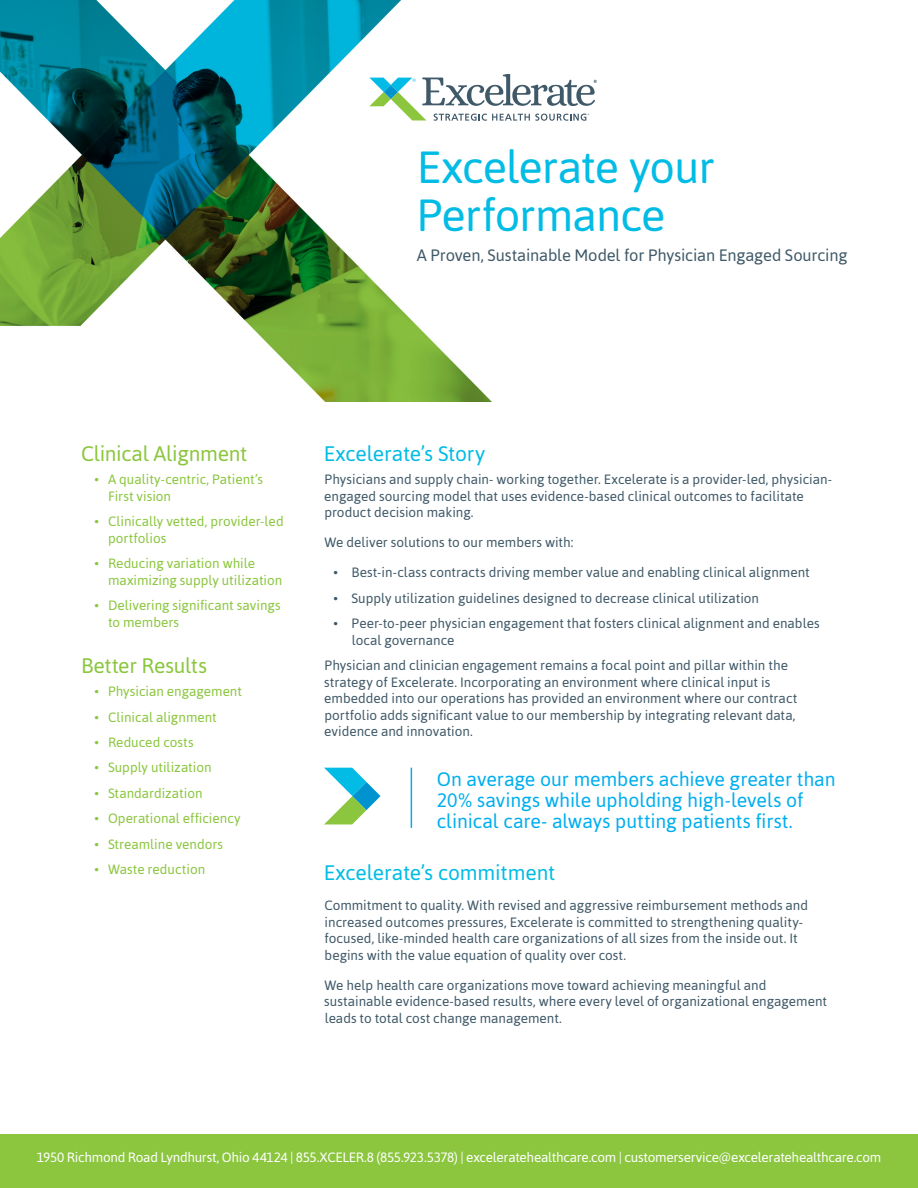
<style>
.page{position:relative;width:918px;height:1188px;background:#fff}
.page>*{position:absolute;margin:0;border:0;box-sizing:border-box;transform-origin:0 0}
.t1{font:45px/48px "Asap";letter-spacing:-.02em;color:#02bce5}
.Blue_-_Blue_TItle{font:21px "Asap";letter-spacing:-.005em;color:#02bce5}
.Blue_-_Blue_TItle-2{font:21px "Asap";letter-spacing:-.015em;color:#8bc63e}
.Body_Text{font:19.5px/21px "Asap";letter-spacing:-.005em;color:#00aeef}
.t2{font:16.5px "Asap";letter-spacing:-.01em;color:#405968}
.t3{font:13.5px/16.5px "Asap";color:#405968}
.t4{font:13.5px/16.5px "Asap";color:#8bc63e}
.t5{font:13.5px "Asap";letter-spacing:-.02em;color:#fff}
</style>
<div class="page">
<img style="left:0;top:0;width:511px;height:402px">
<svg style="left:369px;top:75px;width:228px;height:46px"></svg>
<div style="left:0;top:1135px;width:918px;height:53px;background:#8bc63e"></div>
<hr style="left:411px;top:768px;width:1px;height:60px;background:#00aeef">
<svg style="left:324px;top:768px;width:57px;height:56px"></svg>
<p class="t1" style="left:417px;top:143px;width:300px">Excelerate your<br>Performance</p>
<p class="t2" style="left:417px;top:245px;width:432px">A Proven, Sustainable Model for Physician Engaged Sourcing</p>
<p class="Blue_-_Blue_TItle-2" style="left:81px;top:441px;width:168px">Clinical Alignment</p>
<p class="t4" style="left:108px;top:471px;width:156px;text-indent:-14px">• A quality-centric, Patient’s<br>First vision</p>
<p class="t4" style="left:108px;top:513px;width:177px;text-indent:-14px">• Clinically vetted, provider-led portfolios</p>
<p class="t4" style="left:108px;top:555px;width:176px;text-indent:-14px">• Reducing variation while maximizing supply utilization</p>
<p class="t4" style="left:108px;top:597px;width:174px;text-indent:-14px">• Delivering significant savings to members</p>
<p class="Blue_-_Blue_TItle-2" style="left:81px;top:653px;width:128px">Better Results</p>
<p class="t4" style="left:94px;top:683px;width:149px">• Physician engagement</p>
<p class="t4" style="left:94px;top:709px;width:124px">• Clinical alignment</p>
<p class="t4" style="left:94px;top:734px;width:101px">• Reduced costs</p>
<p class="t4" style="left:94px;top:759px;width:119px">• Supply utilization</p>
<p class="t4" style="left:94px;top:785px;width:110px">• Standardization</p>
<p class="t4" style="left:94px;top:810px;width:148px">• Operational efficiency</p>
<p class="t4" style="left:94px;top:836px;width:130px">• Streamline vendors</p>
<p class="t4" style="left:94px;top:861px;width:112px">• Waste reduction</p>
<p class="Blue_-_Blue_TItle" style="left:324px;top:441px;width:163px">Excelerate’s Story</p>
<p class="t3" style="left:324px;top:471px;width:509px">Physicians and supply chain- working together. Excelerate is a provider-led, physician&shy;engaged sourcing model that uses evidence-based clinical outcomes to facilitate product decision making.</p>
<p class="t3" style="left:325px;top:534px;width:250px">We deliver solutions to our members with:</p>
<p class="t3" style="left:334px;top:564px;width:478px">• Best-in-class contracts driving member value and enabling clinical alignment</p>
<p class="t3" style="left:334px;top:590px;width:427px">• Supply utilization guidelines designed to decrease clinical utilization</p>
<p class="t3" style="left:352px;top:615px;width:470px;text-indent:-18px">• Peer-to-peer physician engagement that fosters clinical alignment and enables local governance</p>
<p class="t3" style="left:324px;top:657px;width:475px">Physician and clinician engagement remains a focal point and pillar within the strategy of Excelerate. Incorporating an environment where clinical input is embedded into our operations has provided an environment where our contract portfolio adds significant value to our membership by integrating relevant data, evidence and innovation.</p>
<p class="Body_Text" style="left:437px;top:768px;width:400px">On average our members achieve greater than<br>20% savings while upholding high-levels of clinical care- always putting patients first.</p>
<p class="Blue_-_Blue_TItle" style="left:324px;top:860px;width:233px">Excelerate’s commitment</p>
<p class="t3" style="left:324px;top:897px;width:485px">Commitment to quality. With revised and aggressive reimbursement methods and increased outcomes pressures, Excelerate is committed to strengthening quality&shy;focused, like-minded health care organizations of all sizes from the inside out. It begins with the value equation of quality over cost.</p>
<p class="t3" style="left:324px;top:976px;width:504px">We help health care organizations move toward achieving meaningful and sustainable evidence-based results, where every level of organizational engagement leads to total cost change management.</p>
<p class="t5" style="left:37px;top:1150px;width:846px">1950 Richmond Road Lyndhurst, Ohio 44124 | 855.XCELER.8 (855.923.5378) | exceleratehealthcare.com | customerservice@exceleratehealthcare.com</p>
</div>
